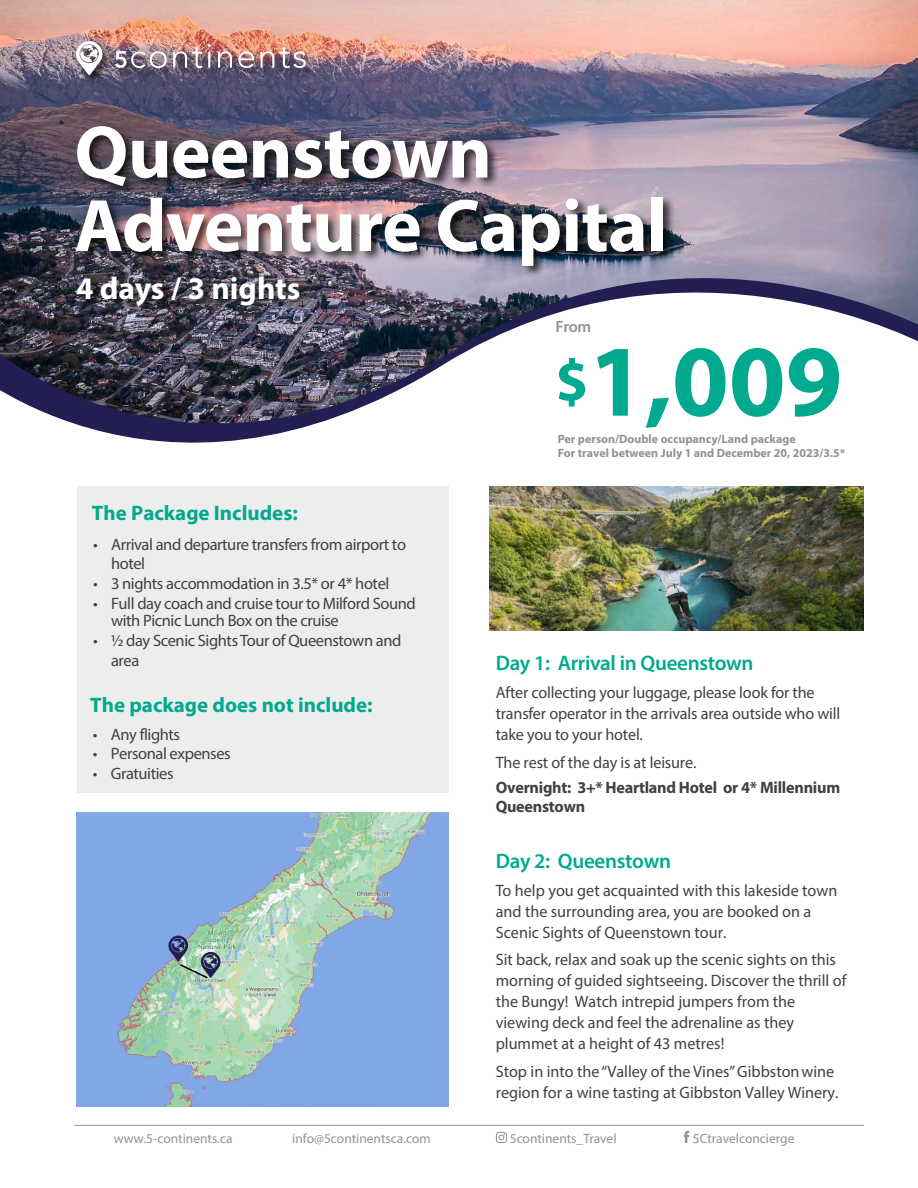
<style>
.page{position:relative;width:918px;height:1188px;background:#fff}
.page>*{position:absolute;margin:0;border:0;box-sizing:border-box;transform-origin:0 0}
.t1{font:700 102.3px "Myriad Pro";color:#01a98e}
.t2{font:700 75px/73.5px "Myriad Pro";letter-spacing:-.01em;color:#fff}
.t3{font:700 31.5px "Myriad Pro";color:#fff}
.t4{font:700 21px "Myriad Pro";color:#01a98e}
.t5{font:600 21px "Myriad Pro";letter-spacing:-.015em;color:#01a98e}
.t6{font:16.5px/21px "Myriad Pro";color:#414042}
.t7{font:16.5px/18.8px "Myriad Pro";letter-spacing:-.025em;color:#414042}
.t8{font:700 16.5px/18.3px "Myriad Pro";letter-spacing:-.015em;color:#414042}
.t9{font:600 16.2px "Myriad Pro";color:#929293}
.t10{font:13.5px "Myriad Pro";color:#929293}
.t11{font:700 12px/14.4px "Myriad Pro";color:#929293}
.s1{font-size:59.7px}
</style>
<div class="page">
<div style="left:77px;top:486px;width:372px;height:307px;background:#eceded"></div>
<svg style="left:79px;top:425px;width:232px;height:18px;fill:#221e52"></svg>
<img style="left:0;top:0;width:918px;height:425px">
<svg style="left:496px;top:1132px;width:11px;height:11px"></svg>
<svg style="left:684px;top:1131px;width:5px;height:12px"></svg>
<hr style="left:75px;top:1125px;width:789px;height:1px;background:#929293">
<img style="left:489px;top:486px;width:375px;height:145px">
<div style="left:75px;top:123px;width:601px;height:155px;background:#000;opacity:.75"></div>
<div style="left:75px;top:273px;width:238px;height:44px;background:#000;opacity:.75"></div>
<img style="left:76px;top:812px;width:373px;height:295px">
<div style="left:73px;top:38px;width:245px;height:49px;background:#000;opacity:.75"></div>
<svg style="left:115px;top:51px;width:52px;height:17px"></svg>
<svg style="left:173px;top:44px;width:38px;height:24px"></svg>
<svg style="left:218px;top:51px;width:14px;height:17px"></svg>
<svg style="left:238px;top:51px;width:16px;height:17px"></svg>
<svg style="left:260px;top:47px;width:46px;height:21px"></svg>
<svg style="left:76px;top:41px;width:27px;height:34px"></svg>
<img style="left:168px;top:936px;width:53px;height:44px">
<h2 class="t2" style="left:75px;top:113px;width:595px">Queenstown<br>Adventure Capital</h2>
<h3 class="t3" style="left:76px;top:268px;width:226px">4 days / 3 nights</h3>
<p class="t9" style="left:556px;top:316px;width:37px">From</p>
<h1 class="t1" style="left:555px;top:321px;width:289px"><span class="s1">$</span>1,009</h1>
<p class="t4" style="left:92px;top:500px;width:207px">The Package Includes:</p>
<p class="t7" style="left:111px;top:535px;width:297px;text-indent:-18px">• Arrival and departure transfers from airport to hotel</p>
<p class="t7" style="left:93px;top:574px;width:298px">• 3 nights accommodation in 3.5* or 4* hotel</p>
<p class="t7" style="left:111px;top:594px;width:306px;line-height:17.4px;text-indent:-18px">• Full day coach and cruise tour to Milford Sound with Picnic Lunch Box on the cruise</p>
<p class="t7" style="left:111px;top:630px;width:292px;line-height:19.8px;text-indent:-18px">• ½ day Scenic Sights Tour of Queenstown and area</p>
<p class="t4" style="left:90px;top:692px;width:284px">The package does not include:</p>
<p class="t7" style="left:93px;top:725px;width:89px">• Any flights</p>
<p class="t7" style="left:93px;top:744px;width:139px">• Personal expenses</p>
<p class="t7" style="left:93px;top:764px;width:82px">• Gratuities</p>
<p class="t11" style="left:558px;top:431px;width:289px">Per person/Double occupancy/Land package<br>For travel between July 1 and December 20, 2023/3.5*</p>
<p class="t5" style="left:496px;top:650px;width:259px">Day 1: Arrival in Queenstown</p>
<p class="t6" style="left:496px;top:682px;width:346px">After collecting your luggage, please look for the transfer operator in the arrivals area outside who will take you to your hotel.</p>
<p class="t6" style="left:496px;top:751px;width:202px">The rest of the day is at leisure.</p>
<p class="t8" style="left:496px;top:779px;width:346px">Overnight: 3+* Heartland Hotel or 4* Millennium<br>Queenstown</p>
<p class="t5" style="left:496px;top:847px;width:177px">Day 2: Queenstown</p>
<p class="t6" style="left:496px;top:879px;width:343px">To help you get acquainted with this lakeside town and the surrounding area, you are booked on a<br>Scenic Sights of Queenstown tour.</p>
<p class="t6" style="left:496px;top:949px;width:352px">Sit back, relax and soak up the scenic sights on this morning of guided sightseeing. Discover the thrill of the Bungy! Watch intrepid jumpers from the viewing deck and feel the adrenaline as they plummet at a height of 43 metres!</p>
<p class="t6" style="left:496px;top:1061px;width:344px">Stop in into the “Valley of the Vines” Gibbston wine region for a wine tasting at Gibbston Valley Winery.</p>
<p class="t10" style="left:114px;top:1130px;width:120px">www.5-continents.ca</p>
<p class="t10" style="left:292px;top:1130px;width:140px">info@5continentsca.com</p>
<p class="t10" style="left:510px;top:1130px;width:108px">5continents_Travel</p>
<p class="t10" style="left:693px;top:1130px;width:103px">5Ctravelconcierge</p>
</div>
